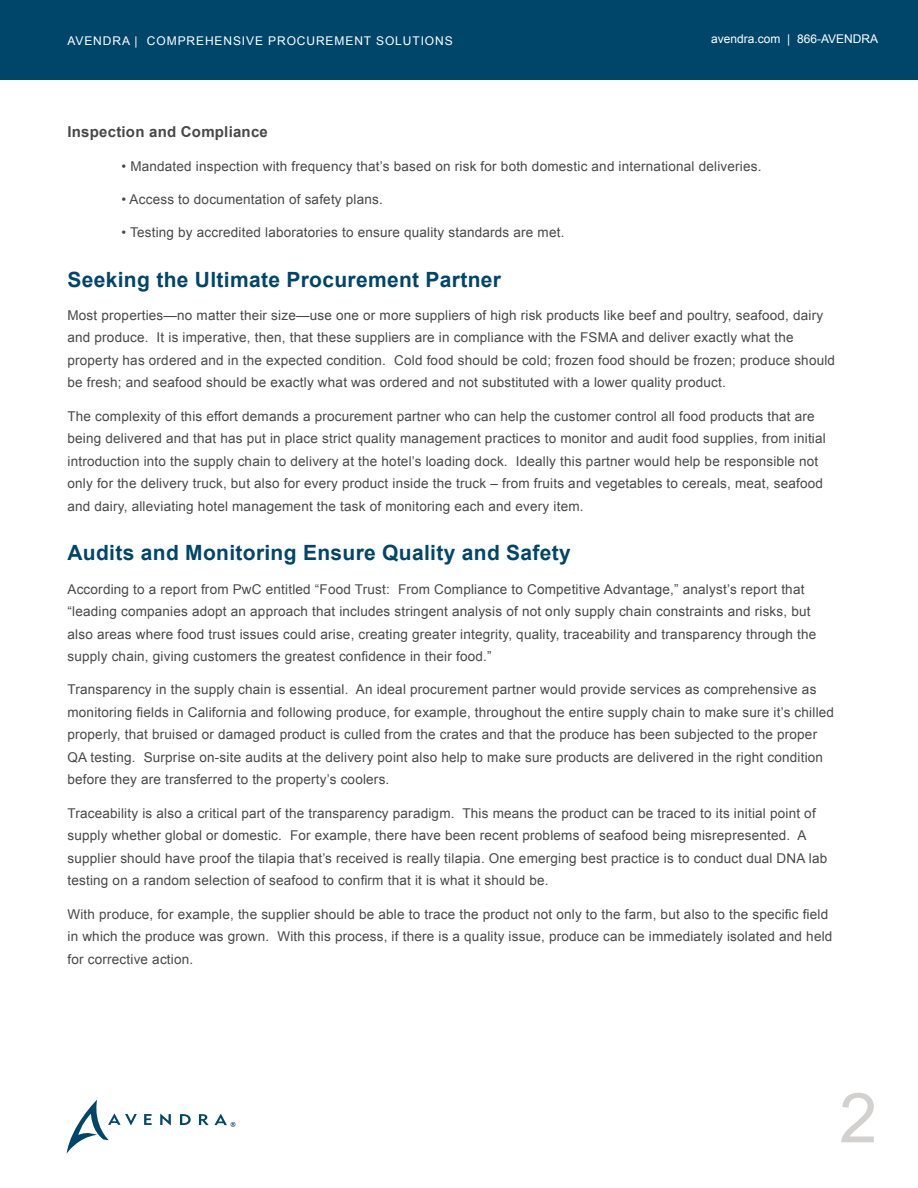
<style>
.page{position:relative;width:918px;height:1188px;background:#fff}
.page>*{position:absolute;margin:0;border:0;box-sizing:border-box;transform-origin:0 0}
.t1{font:69px "Arial";color:#d2d1cf}
.t2{font:700 21px "Arial";letter-spacing:.015em;color:#00466b}
.t3{font:700 15px "Arial";letter-spacing:.015em;color:#48484a}
.t4{font:13.5px/22.5px "Arial";letter-spacing:.015em;color:#48484a}
.t5{font:12px "Arial";letter-spacing:.075em;color:#fff}
.t6{font:12px "Arial";color:#fff}
</style>
<div class="page">
<div style="left:0;top:0;width:918px;height:80px;background:#00466b"></div>
<svg style="left:144px;top:1114px;width:8px;height:11px"></svg>
<svg style="left:160px;top:1114px;width:11px;height:11px"></svg>
<svg style="left:180px;top:1114px;width:11px;height:11px"></svg>
<svg style="left:67px;top:1100px;width:70px;height:53px"></svg>
<svg style="left:199px;top:1114px;width:36px;height:13px"></svg>
<p class="t5" style="left:68px;top:33px;width:387px">AVENDRA | COMPREHENSIVE PROCUREMENT SOLUTIONS</p>
<p class="t6" style="left:711px;top:31px;width:168px">avendra.com | 866-AVENDRA</p>
<p class="t3" style="left:68px;top:122px;width:202px">Inspection and Compliance</p>
<p class="t4" style="left:122px;top:155px;width:642px">• Mandated inspection with frequency that’s based on risk for both domestic and international deliveries.</p>
<p class="t4" style="left:122px;top:188px;width:263px">• Access to documentation of safety plans.</p>
<p class="t4" style="left:122px;top:221px;width:445px">• Testing by accredited laboratories to ensure quality standards are met.</p>
<h2 class="t2" style="left:68px;top:265px;width:435px">Seeking the Ultimate Procurement Partner</h2>
<p class="t4" style="left:68px;top:304px;width:769px">Most properties—no matter their size—use one or more suppliers of high risk products like beef and poultry, seafood, dairy and produce. It is imperative, then, that these suppliers are in compliance with the FSMA and deliver exactly what the property has ordered and in the expected condition. Cold food should be cold; frozen food should be frozen; produce should be fresh; and seafood should be exactly what was ordered and not substituted with a lower quality product.</p>
<p class="t4" style="left:68px;top:405px;width:760px">The complexity of this effort demands a procurement partner who can help the customer control all food products that are being delivered and that has put in place strict quality management practices to monitor and audit food supplies, from initial introduction into the supply chain to delivery at the hotel’s loading dock. Ideally this partner would help be responsible not only for the delivery truck, but also for every product inside the truck – from fruits and vegetables to cereals, meat, seafood and dairy, alleviating hotel management the task of monitoring each and every item.</p>
<h2 class="t2" style="left:68px;top:539px;width:505px">Audits and Monitoring Ensure Quality and Safety</h2>
<p class="t4" style="left:68px;top:578px;width:750px">According to a report from PwC entitled “Food Trust: From Compliance to Competitive Advantage,” analyst’s report that “leading companies adopt an approach that includes stringent analysis of not only supply chain constraints and risks, but also areas where food trust issues could arise, creating greater integrity, quality, traceability and transparency through the supply chain, giving customers the greatest confidence in their food.”</p>
<p class="t4" style="left:68px;top:679px;width:768px">Transparency in the supply chain is essential. An ideal procurement partner would provide services as comprehensive as monitoring fields in California and following produce, for example, throughout the entire supply chain to make sure it’s chilled properly, that bruised or damaged product is culled from the crates and that the produce has been subjected to the proper QA testing. Surprise on-site audits at the delivery point also help to make sure products are delivered in the right condition before they are transferred to the property’s coolers.</p>
<p class="t4" style="left:68px;top:802px;width:761px">Traceability is also a critical part of the transparency paradigm. This means the product can be traced to its initial point of supply whether global or domestic. For example, there have been recent problems of seafood being misrepresented. A supplier should have proof the tilapia that’s received is really tilapia. One emerging best practice is to conduct dual DNA lab testing on a random selection of seafood to confirm that it is what it should be.</p>
<p class="t4" style="left:68px;top:903px;width:766px">With produce, for example, the supplier should be able to trace the product not only to the farm, but also to the specific field in which the produce was grown. With this process, if there is a quality issue, produce can be immediately isolated and held for corrective action.</p>
<h1 class="t1" style="left:839px;top:1073px;width:40px">2</h1>
</div>
